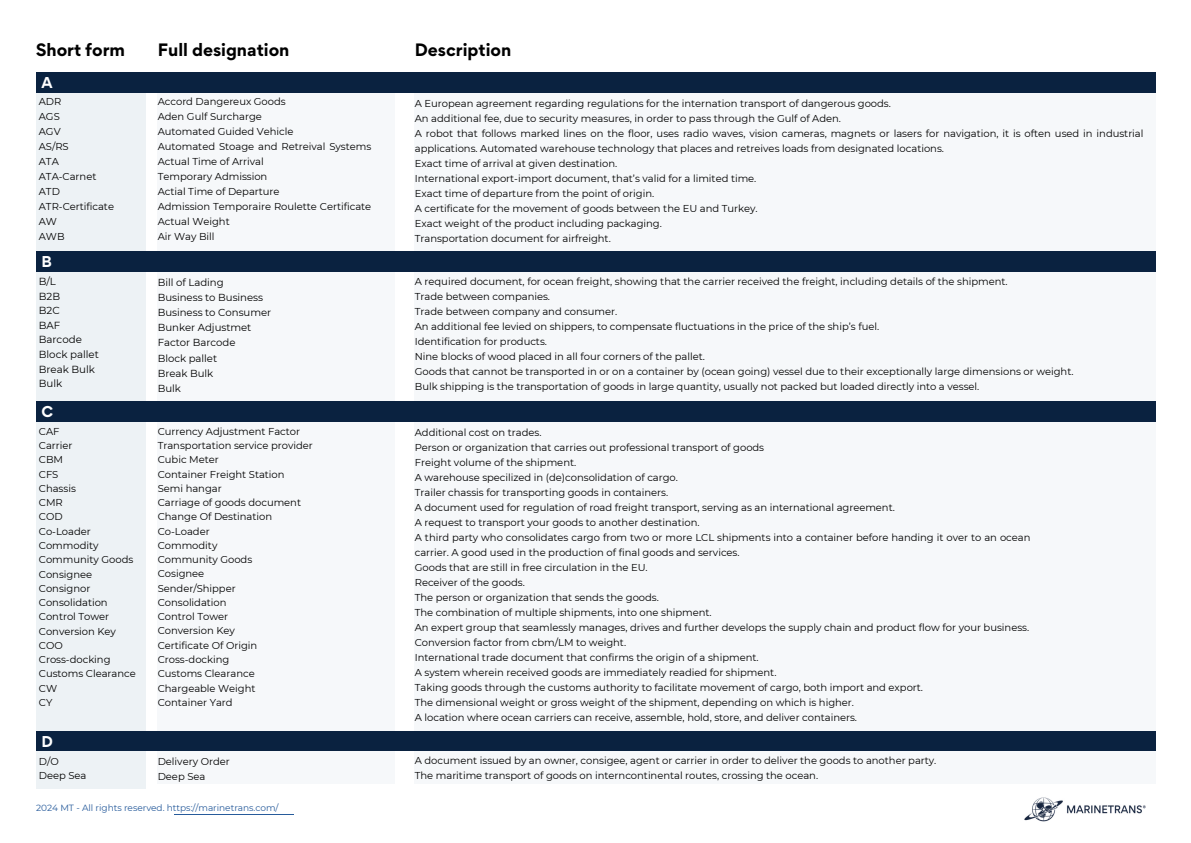
<style>
.page{position:relative;width:1191px;height:843px;background:#fff}
.page>*{position:absolute;margin:0;border:0;box-sizing:border-box;transform-origin:0 0}
.t1{font:700 16px "Gordita";color:#000}
.t2{font:700 14px "Gordita";color:#fff}
.t3{font:10.2px/14.6px "Montserrat";letter-spacing:-.005em;color:#000}
.t4{font:10.1px/15.2px "Montserrat";letter-spacing:-.005em;color:#000}
.t5{font:10px/15px "Montserrat";letter-spacing:-.005em;color:#000}
.t6{font:9px "Montserrat";letter-spacing:-.005em;color:#275b9b}
</style>
<div class="page">
<hr style="left:174px;top:813px;width:120px;height:1px;background:#275b9b">
<div style="left:415px;top:84px;width:740px;height:698px;background:#f6f8fa"></div>
<div style="left:158px;top:84px;width:236px;height:698px;background:#f6f8fa"></div>
<div style="left:36px;top:84px;width:110px;height:704px;background:#edf2f5"></div>
<div style="left:36px;top:73px;width:1119px;height:20px;background:#0a2240"></div>
<div style="left:36px;top:251px;width:1119px;height:20px;background:#0a2240"></div>
<div style="left:36px;top:401px;width:1119px;height:20px;background:#0a2240"></div>
<div style="left:36px;top:731px;width:1119px;height:19px;background:#0a2240"></div>
<img style="left:1024px;top:797px;width:122px;height:25px">
<h1 class="t1" style="left:36px;top:36px;width:91px">Short form</h1>
<h1 class="t1" style="left:158px;top:36px;width:133px">Full designation</h1>
<h1 class="t1" style="left:415px;top:36px;width:98px">Description</h1>
<h2 class="t2" style="left:41px;top:71px;width:13px">A</h2>
<p class="t5" style="left:39px;top:94px;width:77px">ADR<br>AGS<br>AGV<br>AS/RS<br>ATA<br>ATA-Carnet<br>ATD<br>ATR-Certificate<br>AW<br>AWB</p>
<h2 class="t2" style="left:41px;top:250px;width:12px">B</h2>
<p class="t3" style="left:39px;top:273px;width:61px">B/L<br>B2B<br>B2C<br>BAF<br>Barcode<br>Block pallet<br>Break Bulk<br>Bulk</p>
<h2 class="t2" style="left:41px;top:400px;width:13px">C</h2>
<p class="t5" style="left:39px;top:424px;width:98px;line-height:14.2px">CAF<br>Carrier<br>CBM<br>CFS<br>Chassis<br>CMR<br>COD<br>Co-Loader<br>Commodity<br>Community Goods<br>Consignee<br>Consignor<br>Consolidation<br>Control Tower<br>Conversion Key<br>COO<br>Cross-docking<br>Customs Clearance<br>CW<br>CY</p>
<h2 class="t2" style="left:41px;top:729px;width:13px">D</h2>
<p class="t5" style="left:39px;top:754px;width:49px;line-height:14.2px">D/O<br>Deep Sea</p>
<p class="t5" style="left:158px;top:94px;width:215px">Accord Dangereux Goods<br>Aden Gulf Surcharge<br>Automated Guided Vehicle<br>Automated Stoage and Retreival Systems<br>Actual Time of Arrival<br>Temporary Admission<br>Actial Time of Departure<br>Admission Temporaire Roulette Certificate<br>Actual Weight<br>Air Way Bill</p>
<p class="t4" style="left:158px;top:274px;width:115px">Bill of Lading<br>Business to Business<br>Business to Consumer<br>Bunker Adjustmet<br>Factor Barcode<br>Block pallet<br>Break Bulk<br>Bulk</p>
<p class="t5" style="left:158px;top:423px;width:157px;line-height:14.2px">Currency Adjustment Factor<br>Transportation service provider<br>Cubic Meter<br>Container Freight Station<br>Semi hangar<br>Carriage of goods document<br>Change Of Destination<br>Co-Loader<br>Commodity<br>Community Goods<br>Cosignee<br>Sender/Shipper<br>Consolidation<br>Control Tower<br>Conversion Key<br>Certificate Of Origin<br>Cross-docking<br>Customs Clearance<br>Chargeable Weight<br>Container Yard</p>
<p class="t5" style="left:158px;top:753px;width:74px">Delivery Order<br>Deep Sea</p>
<p class="t6" style="left:36px;top:801px;width:244px">2024 MT - All rights reserved. https://marinetrans.com/</p>
<p class="t5" style="left:415px;top:95px;width:730px">A European agreement regarding regulations for the internation transport of dangerous goods.<br>An additional fee, due to security measures, in order to pass through the Gulf of Aden.<br>A robot that follows marked lines on the floor, uses radio waves, vision cameras, magnets or lasers for navigation, it is often used in industrial applications. Automated warehouse technology that places and retreives loads from designated locations.<br>Exact time of arrival at given destination.<br>International export-import document, that’s valid for a limited time.<br>Exact time of departure from the point of origin.<br>A certificate for the movement of goods between the EU and Turkey.<br>Exact weight of the product including packaging.<br>Transportation document for airfreight.</p>
<p class="t5" style="left:415px;top:274px;width:660px">A required document, for ocean freight, showing that the carrier received the freight, including details of the shipment.<br>Trade between companies.<br>Trade between company and consumer.<br>An additional fee levied on shippers, to compensate fluctuations in the price of the ship’s fuel.<br>Identification for products.<br>Nine blocks of wood placed in all four corners of the pallet.<br>Goods that cannot be transported in or on a container by (ocean going) vessel due to their exceptionally large dimensions or weight.<br>Bulk shipping is the transportation of goods in large quantity, usually not packed but loaded directly into a vessel.</p>
<p class="t5" style="left:415px;top:424px;width:617px">Additional cost on trades.<br>Person or organization that carries out professional transport of goods<br>Freight volume of the shipment.<br>A warehouse specilized in (de)consolidation of cargo.<br>Trailer chassis for transporting goods in containers.<br>A document used for regulation of road freight transport, serving as an international agreement.<br>A request to transport your goods to another destination.<br>A third party who consolidates cargo from two or more LCL shipments into a container before handing it over to an ocean carrier. A good used in the production of final goods and services.<br>Goods that are still in free circulation in the EU.<br>Receiver of the goods.<br>The person or organization that sends the goods.<br>The combination of multiple shipments, into one shipment.<br>An expert group that seamlessly manages, drives and further develops the supply chain and product flow for your business.<br>Conversion factor from cbm/LM to weight.<br>International trade document that confirms the origin of a shipment.<br>A system wherein received goods are immediately readied for shipment.<br>Taking goods through the customs authority to facilitate movement of cargo, both import and export.<br>The dimensional weight or gross weight of the shipment, depending on which is higher.<br>A location where ocean carriers can receive, assemble, hold, store, and deliver containers.</p>
<p class="t5" style="left:415px;top:752px;width:523px">A document issued by an owner, consigee, agent or carrier in order to deliver the goods to another party.<br>The maritime transport of goods on interncontinental routes, crossing the ocean.</p>
</div>
